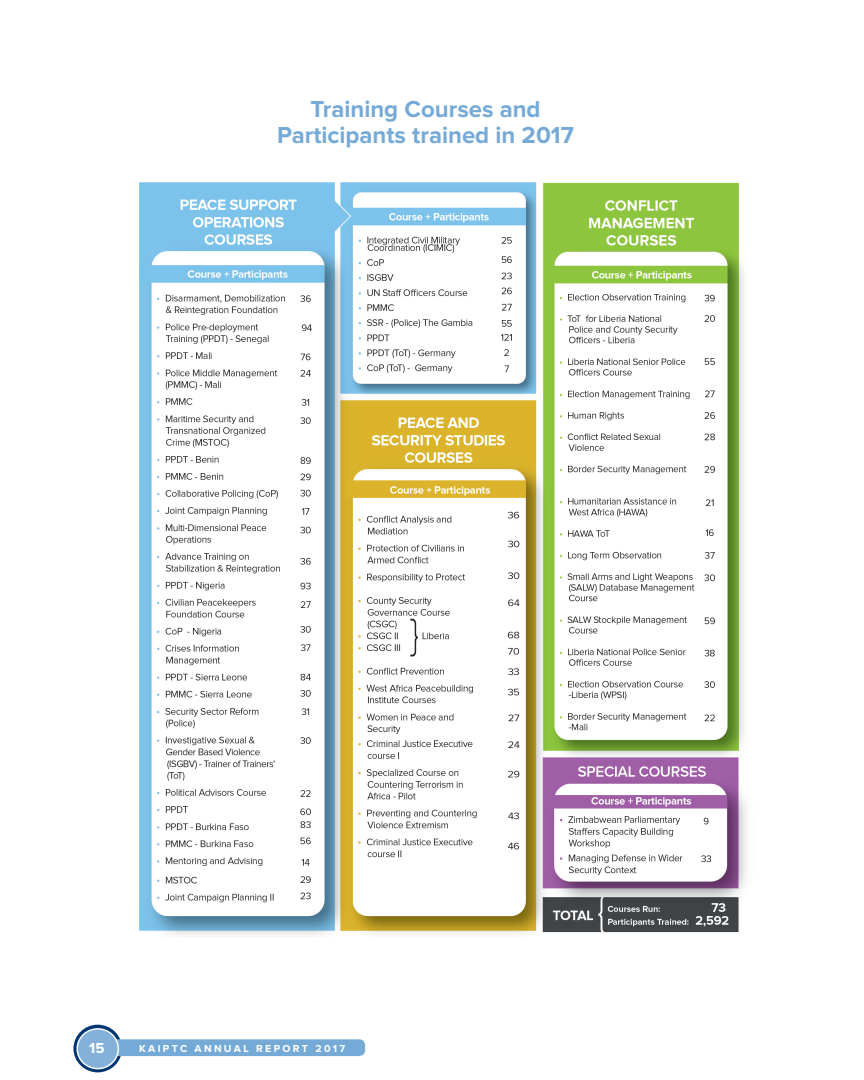
<style>
.page{position:relative;width:864px;height:1080px;background:#fff}
.page>*{position:absolute;margin:0;border:0;box-sizing:border-box;transform-origin:0 0}
.t1{font:700 24px/25.5px "Proxima Nova";color:#76aad6;text-align:center}
.t2{font:700 15px "Proxima Nova";color:#fff}
.t3{font:700 10.5px "Proxima Nova";letter-spacing:.22em;color:#fff}
</style>
<div class="page">
<svg style="left:73px;top:1025px;width:49px;height:47px"></svg>
<div style="left:97px;top:1039px;width:268px;height:17px;background:#76aad6;border-radius:6px"></div>
<div style="left:77px;top:1029px;width:41px;height:40px;background:#84b1da;border-radius:50%"></div>
<div style="left:76px;top:1028px;width:43px;height:41px;border:2px solid #f9fbfd;border-radius:50%"></div>
<img style="left:139px;top:182px;width:608px;height:753px">
<p class="t1" style="left:277px;top:98px;width:298px">Training Courses and<br>Participants trained in 2017</p>
<p class="t2" style="left:89px;top:1041px;width:17px">15</p>
<p class="t3" style="left:139px;top:1044px;width:207px">KAIPTC ANNUAL REPORT 2017</p>
</div>
